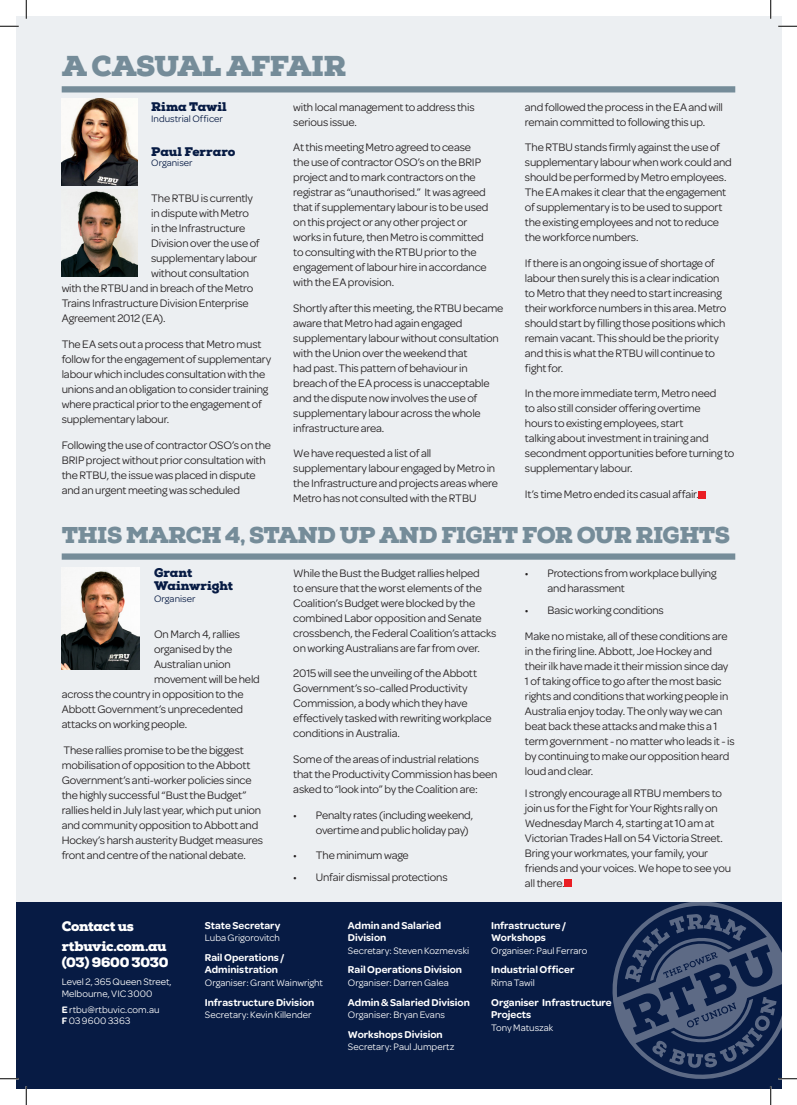
<style>
.page{position:relative;width:797px;height:1105px;background:#fff}
.page>*{position:absolute;margin:0;border:0;box-sizing:border-box;transform-origin:0 0}
.t1{font:900 28.75px "Nexa Slab";letter-spacing:-.025em;color:#758c99}
.t2{font:900 22.88px "Nexa Slab";letter-spacing:-.03em;color:#758c99}
.t3{font:900 13.75px/19.8px "Nexa Slab";letter-spacing:-.02em;color:#fff}
.t4{font:900 12.5px/12.5px "Nexa Slab";color:#071b44}
.t5{font:11.62px/15px "Omnes";letter-spacing:-.015em;color:#231f20}
.t6{font:600 10.62px/12.5px "Omnes";color:#fff}
.t7{font:10px/11.2px "Omnes";color:#fff}
.t8{font:10px "Omnes";color:#071b44}
.s1{font-weight:600}
</style>
<div class="page">
<div style="left:16px;top:16px;width:765px;height:885px;background:#eceff2"></div>
<div style="left:16px;top:902px;width:765px;height:187px;background:#071b44"></div>
<svg style="left:600px;top:901px;width:181px;height:188px"></svg>
<div style="left:698px;top:491px;width:7px;height:7px;background:#ea1e24"></div>
<img style="left:62px;top:98px;width:75px;height:87px">
<img style="left:62px;top:189px;width:75px;height:87px">
<div style="left:564px;top:880px;width:8px;height:7px;background:#ea1e24"></div>
<img style="left:62px;top:567px;width:78px;height:102px">
<div style="left:62px;top:553px;width:673px;height:7px;background:#758c99"></div>
<div style="left:62px;top:86px;width:673px;height:6px;background:#758c99"></div>
<svg style="left:0;top:25px;width:19px;height:2px"></svg>
<svg style="left:778px;top:25px;width:19px;height:2px"></svg>
<svg style="left:0;top:1078px;width:19px;height:1px"></svg>
<svg style="left:778px;top:1078px;width:19px;height:1px"></svg>
<svg style="left:25px;top:0;width:2px;height:19px"></svg>
<svg style="left:25px;top:1086px;width:2px;height:19px"></svg>
<svg style="left:770px;top:0;width:1px;height:19px"></svg>
<svg style="left:770px;top:1086px;width:1px;height:19px"></svg>
<h1 class="t1" style="left:62px;top:47px;width:284px">A CASUAL AFFAIR</h1>
<p class="t4" style="left:151px;top:101px;width:77px">Rima Tawil</p>
<p class="t8" style="left:151px;top:112px;width:73px">Industrial Officer</p>
<p class="t4" style="left:151px;top:145px;width:86px">Paul Ferraro</p>
<p class="t8" style="left:151px;top:156px;width:43px">Organiser</p>
<p class="t5" style="left:151px;top:190px;width:103px">The RTBU is currently</p>
<p class="t5" style="left:151px;top:205px;width:99px">in dispute with Metro</p>
<p class="t5" style="left:151px;top:220px;width:96px">in the Infrastructure</p>
<p class="t5" style="left:151px;top:235px;width:110px">Division over the use of</p>
<p class="t5" style="left:151px;top:250px;width:107px">supplementary labour</p>
<p class="t5" style="left:151px;top:265px;width:99px">without consultation</p>
<p class="t5" style="left:62px;top:280px;width:193px">with the RTBU and in breach of the Metro</p>
<p class="t5" style="left:62px;top:295px;width:188px">Trains Infrastructure Division Enterprise</p>
<p class="t5" style="left:62px;top:310px;width:105px">Agreement 2012 (EA).</p>
<p class="t5" style="left:62px;top:336px;width:211px">The EA sets out a process that Metro must follow for the engagement of supplementary labour which includes consultation with the unions and an obligation to consider training where practical prior to the engagement of supplementary labour.</p>
<p class="t5" style="left:62px;top:437px;width:211px">Following the use of contractor OSO’s on the BRIP project without prior consultation with the RTBU, the issue was placed in dispute and an urgent meeting was scheduled</p>
<p class="t5" style="left:293px;top:99px;width:183px">with local management to address this serious issue.</p>
<p class="t5" style="left:293px;top:139px;width:197px">At this meeting Metro agreed to cease the use of contractor OSO’s on the BRIP project and to mark contractors on the registrar as “unauthorised.” It was agreed that if supplementary labour is to be used on this project or any other project or works in future, then Metro is committed to consulting with the RTBU prior to the engagement of labour hire in accordance with the EA provision.</p>
<p class="t5" style="left:293px;top:300px;width:211px">Shortly after this meeting, the RTBU became aware that Metro had again engaged supplementary labour without consultation with the Union over the weekend that<br>had past. This pattern of behaviour in breach of the EA process is unacceptable and the dispute now involves the use of supplementary labour across the whole infrastructure area.</p>
<p class="t5" style="left:293px;top:445px;width:206px">We have requested a list of all supplementary labour engaged by Metro in the Infrastructure and projects areas where Metro has not consulted with the RTBU</p>
<p class="t5" style="left:525px;top:98px;width:199px">and followed the process in the EA and will remain committed to following this up.</p>
<p class="t5" style="left:525px;top:139px;width:208px">The RTBU stands firmly against the use of supplementary labour when work could and should be performed by Metro employees.<br>The EA makes it clear that the engagement of supplementary is to be used to support the existing employees and not to reduce the workforce numbers.</p>
<p class="t5" style="left:525px;top:255px;width:203px">If there is an ongoing issue of shortage of labour then surely this is a clear indication to Metro that they need to start increasing their workforce numbers in this area. Metro should start by filling those positions which remain vacant. This should be the priority and this is what the RTBU will continue to fight for.</p>
<p class="t5" style="left:525px;top:385px;width:211px">In the more immediate term, Metro need<br>to also still consider offering overtime<br>hours to existing employees, start<br>talking about investment in training and secondment opportunities before turning to supplementary labour.</p>
<p class="t5" style="left:525px;top:486px;width:175px">It’s time Metro ended its casual affair.</p>
<h2 class="t2" style="left:62px;top:520px;width:669px">THIS MARCH 4, STAND UP AND FIGHT FOR OUR RIGHTS</h2>
<p class="t4" style="left:154px;top:567px;width:81px">Grant<br>Wainwright</p>
<p class="t8" style="left:154px;top:592px;width:43px">Organiser</p>
<p class="t5" style="left:154px;top:626px;width:87px">On March 4, rallies</p>
<p class="t5" style="left:154px;top:641px;width:80px">organised by the</p>
<p class="t5" style="left:154px;top:656px;width:78px">Australian union</p>
<p class="t5" style="left:154px;top:671px;width:107px">movement will be held</p>
<p class="t5" style="left:62px;top:686px;width:183px">across the country in opposition to the</p>
<p class="t5" style="left:62px;top:701px;width:183px">Abbott Government’s unprecedented</p>
<p class="t5" style="left:62px;top:716px;width:127px">attacks on working people.</p>
<p class="t5" style="left:62px;top:742px;width:203px">These rallies promise to be the biggest mobilisation of opposition to the Abbott Government’s anti-worker policies since the highly successful “Bust the Budget” rallies held in July last year, which put union and community opposition to Abbott and Hockey’s harsh austerity Budget measures front and centre of the national debate.</p>
<p class="t5" style="left:293px;top:565px;width:205px">While the Bust the Budget rallies helped<br>to ensure that the worst elements of the Coalition’s Budget were blocked by the combined Labor opposition and Senate crossbench, the Federal Coalition’s attacks on working Australians are far from over.</p>
<p class="t5" style="left:293px;top:665px;width:200px">2015 will see the unveiling of the Abbott Government’s so-called Productivity Commission, a body which they have effectively tasked with rewriting workplace conditions in Australia.</p>
<p class="t5" style="left:293px;top:751px;width:206px">Some of the areas of industrial relations that the Productivity Commission has been asked to “look into” by the Coalition are:</p>
<p class="t5" style="left:316px;top:807px;width:159px;text-indent:-22px">• Penalty rates (including weekend, overtime and public holiday pay)</p>
<p class="t5" style="left:293px;top:847px;width:117px">• The minimum wage</p>
<p class="t5" style="left:293px;top:869px;width:156px">• Unfair dismissal protections</p>
<p class="t5" style="left:547px;top:565px;width:170px;text-indent:-22px">• Protections from workplace bullying and harassment</p>
<p class="t5" style="left:525px;top:602px;width:140px">• Basic working conditions</p>
<p class="t5" style="left:525px;top:627px;width:211px">Make no mistake, all of these conditions are in the firing line. Abbott, Joe Hockey and their ilk have made it their mission since day 1 of taking office to go after the most basic rights and conditions that working people in Australia enjoy today. The only way we can beat back these attacks and make this a 1 term government - no matter who leads it - is by continuing to make our opposition heard loud and clear.</p>
<p class="t5" style="left:525px;top:784px;width:208px">I strongly encourage all RTBU members to join us for the Fight for Your Rights rally on Wednesday March 4, starting at 10 am at Victorian Trades Hall on 54 Victoria Street.<br>Bring your workmates, your family, your friends and your voices. We hope to see you all there.</p>
<p class="t3" style="left:62px;top:916px;width:106px">Contact us rtbuvic.com.au</p>
<p class="t3" style="left:62px;top:952px;width:108px">(03) 9600 3030</p>
<p class="t7" style="left:62px;top:976px;width:111px">Level 2, 365 Queen Street,<br>Melbourne, VIC 3000</p>
<p class="t7" style="left:62px;top:1004px;width:99px"><span class="s1">E</span> rtbu@rtbuvic.com.au<br><span class="s1">F</span> 03 9600 3363</p>
<p class="t6" style="left:205px;top:918px;width:77px">State Secretary</p>
<p class="t7" style="left:205px;top:932px;width:77px">Luba Grigorovitch</p>
<p class="t6" style="left:205px;top:950px;width:81px">Rail Operations /<br>Administration</p>
<p class="t7" style="left:205px;top:976px;width:120px">Organiser: Grant Wainwright</p>
<p class="t6" style="left:205px;top:995px;width:111px">Infrastructure Division</p>
<p class="t7" style="left:205px;top:1008px;width:108px">Secretary: Kevin Killender</p>
<p class="t6" style="left:348px;top:918px;width:95px">Admin and Salaried<br>Division</p>
<p class="t7" style="left:348px;top:944px;width:123px">Secretary: Steven Kozmevski</p>
<p class="t6" style="left:348px;top:963px;width:116px">Rail Operations Division</p>
<p class="t7" style="left:348px;top:976px;width:102px">Organiser: Darren Galea</p>
<p class="t6" style="left:348px;top:995px;width:123px">Admin &amp; Salaried Division</p>
<p class="t7" style="left:348px;top:1008px;width:99px">Organiser: Bryan Evans</p>
<p class="t6" style="left:348px;top:1027px;width:96px">Workshops Division</p>
<p class="t7" style="left:348px;top:1040px;width:108px">Secretary: Paul Jumpertz</p>
<p class="t6" style="left:491px;top:918px;width:76px">Infrastructure /<br>Workshops</p>
<p class="t7" style="left:491px;top:944px;width:98px">Organiser: Paul Ferraro</p>
<p class="t6" style="left:491px;top:963px;width:85px">Industrial Officer</p>
<p class="t7" style="left:491px;top:976px;width:45px">Rima Tawil</p>
<p class="t6" style="left:491px;top:995px;width:122px">Organiser Infrastructure<br>Projects</p>
<p class="t7" style="left:491px;top:1021px;width:64px">Tony Matuszak</p>
</div>
